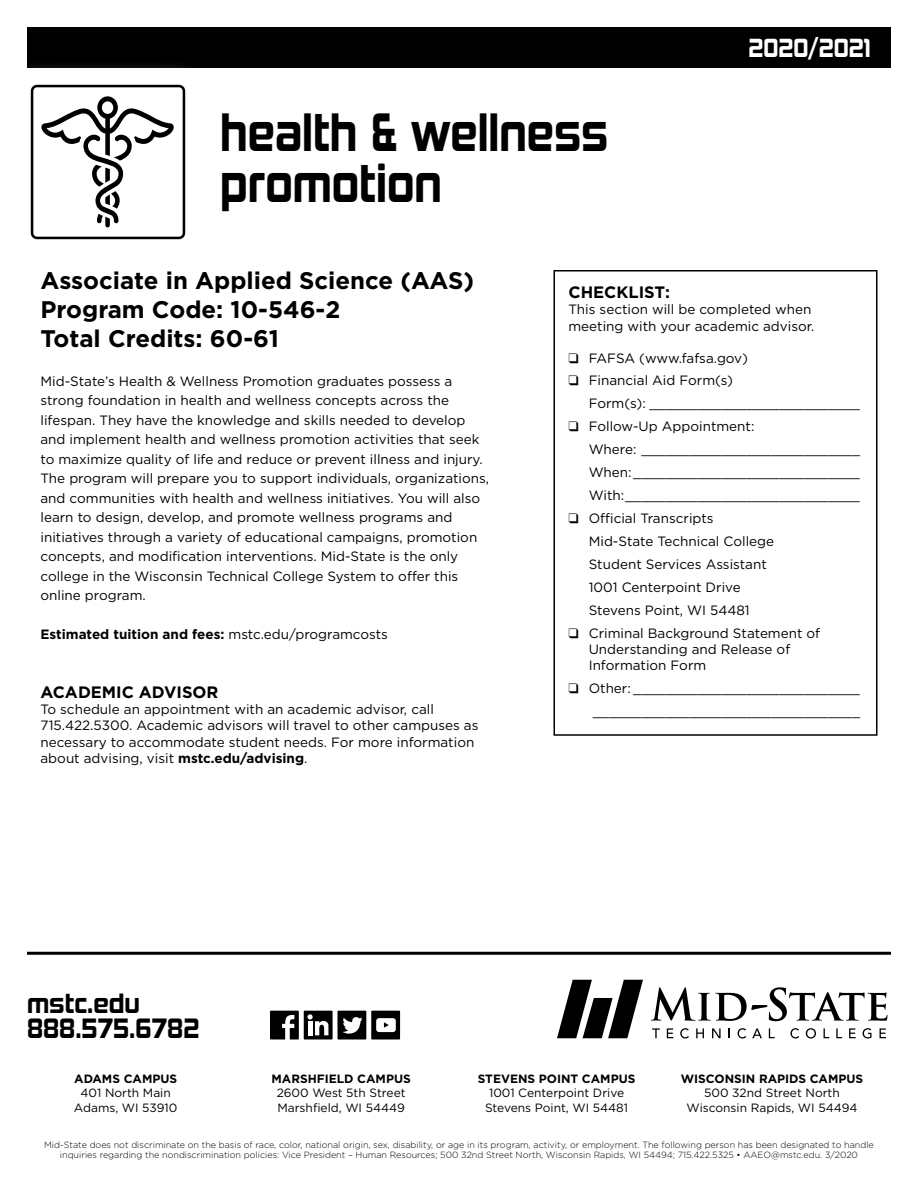
<style>
.page{position:relative;width:918px;height:1188px;background:#fff}
.page>*{position:absolute;margin:0;border:0;box-sizing:border-box;transform-origin:0 0}
.Program_Head_Name{font:700 49.5px "Kimberley Rg";color:#000;scale:.91 1}
.t1{font:700 25.65px/25.7px "Kimberley Rg";color:#000}
.Degree_Name{font:700 24px "Gotham";color:#000}
.t2{font:700 24px "Kimberley Rg";color:#fff}
.Copy_Head{font:700 16.5px "Gotham";color:#000}
.Program_Description{font:13.5px/19.5px "Gotham";color:#000}
.Checklist_Copy{font:13.5px/16.2px "Gotham";color:#000}
.Copy{font:13.5px/16.2px "Gotham";color:#000}
.Program_Description-2{font:700 13.5px "Gotham";color:#000}
.t3{font:12px "Gotham";color:#000}
.t4{font:700 12px "Gotham";color:#000}
.t5{font:300 9px/10.5px "Gotham";color:#000;text-align:center}
.s1{font-weight:400}
.s2{font-weight:700}
</style>
<div class="page">
<hr style="left:27px;top:952px;width:864px;height:3px;background:#000">
<div style="left:27px;top:27px;width:864px;height:41px;background:#000"></div>
<div style="left:554px;top:270px;width:324px;height:466px;border:2px solid #000"></div>
<svg style="left:270px;top:1011px;width:29px;height:29px"></svg>
<svg style="left:270px;top:1011px;width:29px;height:28px"></svg>
<div style="left:304px;top:1011px;width:29px;height:29px;background:#000"></div>
<svg style="left:307px;top:1014px;width:21px;height:21px"></svg>
<div style="left:338px;top:1011px;width:28px;height:29px;background:#000"></div>
<svg style="left:342px;top:1017px;width:20px;height:17px"></svg>
<div style="left:371px;top:1011px;width:29px;height:29px;background:#000"></div>
<div style="left:376px;top:1018px;width:20px;height:14px;background:#fff;border-radius:3px"></div>
<svg style="left:384px;top:1022px;width:5px;height:6px"></svg>
<svg style="left:557px;top:980px;width:86px;height:58px"></svg>
<svg style="left:651px;top:987px;width:236px;height:34px"></svg>
<svg style="left:652px;top:1028px;width:8px;height:10px"></svg>
<svg style="left:667px;top:1028px;width:6px;height:10px"></svg>
<svg style="left:680px;top:1028px;width:9px;height:11px"></svg>
<svg style="left:696px;top:1028px;width:8px;height:10px"></svg>
<svg style="left:712px;top:1028px;width:9px;height:10px"></svg>
<svg style="left:738px;top:1028px;width:8px;height:11px"></svg>
<svg style="left:752px;top:1028px;width:10px;height:10px"></svg>
<svg style="left:769px;top:1028px;width:6px;height:10px"></svg>
<svg style="left:790px;top:1028px;width:9px;height:11px"></svg>
<svg style="left:806px;top:1028px;width:10px;height:11px"></svg>
<svg style="left:824px;top:1028px;width:5px;height:10px"></svg>
<svg style="left:836px;top:1028px;width:6px;height:10px"></svg>
<svg style="left:849px;top:1028px;width:7px;height:10px"></svg>
<svg style="left:863px;top:1028px;width:9px;height:11px"></svg>
<svg style="left:880px;top:1028px;width:6px;height:10px"></svg>
<div style="left:6px;top:60px;width:204px;height:204px;background:#fff"></div>
<div style="left:31px;top:85px;width:154px;height:154px;border:3px solid #000;border-radius:5px"></div>
<svg style="left:41px;top:96px;width:133px;height:131px"></svg>
<p class="Program_Head_Name" style="left:220px;top:101px;width:428px">health &amp; wellness</p>
<p class="Program_Head_Name" style="left:220px;top:152px;width:245px">promotion</p>
<p class="t2" style="left:748px;top:33px;width:124px">2020/2021</p>
<p class="Degree_Name" style="left:40px;top:265px;width:435px">Associate in Applied Science (AAS)</p>
<p class="Degree_Name" style="left:40px;top:294px;width:301px">Program Code: 10-546-2</p>
<p class="Degree_Name" style="left:40px;top:322px;width:240px">Total Credits: 60-61</p>
<p class="Program_Description" style="left:40px;top:371px;width:450px">Mid-State’s Health &amp; Wellness Promotion graduates possess a strong foundation in health and wellness concepts across the lifespan. They have the knowledge and skills needed to develop and implement health and wellness promotion activities that seek to maximize quality of life and reduce or prevent illness and injury.<br>The program will prepare you to support individuals, organizations, and communities with health and wellness initiatives. You will also learn to design, develop, and promote wellness programs and initiatives through a variety of educational campaigns, promotion concepts, and modification interventions. Mid-State is the only college in the Wisconsin Technical College System to offer this online program.</p>
<p class="Program_Description-2" style="left:40px;top:626px;width:349px">Estimated tuition and fees: <span class="s1">mstc.edu/programcosts</span></p>
<p class="Copy_Head" style="left:40px;top:681px;width:180px">ACADEMIC ADVISOR</p>
<p class="Copy" style="left:40px;top:701px;width:440px">To schedule an appointment with an academic advisor, call 715.422.5300. Academic advisors will travel to other campuses as necessary to accommodate student needs. For more information about advising, visit <span class="s2">mstc.edu/advising</span>.</p>
<p class="Copy_Head" style="left:568px;top:281px;width:103px">CHECKLIST:</p>
<p class="Copy" style="left:568px;top:301px;width:247px">This section will be completed when meeting with your academic advisor.</p>
<p class="Checklist_Copy" style="left:568px;top:349px;width:181px">❑ FAFSA (www.fafsa.gov)</p>
<p class="Checklist_Copy" style="left:568px;top:372px;width:166px">❑ Financial Aid Form(s)</p>
<p class="Checklist_Copy" style="left:589px;top:395px;width:273px">Form(s): __________________________</p>
<p class="Checklist_Copy" style="left:568px;top:418px;width:187px">❑ Follow-Up Appointment:</p>
<p class="Checklist_Copy" style="left:589px;top:441px;width:273px">Where: ___________________________</p>
<p class="Checklist_Copy" style="left:589px;top:464px;width:273px">When:____________________________</p>
<p class="Checklist_Copy" style="left:589px;top:487px;width:273px">With:_____________________________</p>
<p class="Checklist_Copy" style="left:568px;top:510px;width:147px">❑ Official Transcripts</p>
<p class="Checklist_Copy" style="left:589px;top:533px;width:187px">Mid-State Technical College</p>
<p class="Checklist_Copy" style="left:589px;top:556px;width:180px">Student Services Assistant</p>
<p class="Checklist_Copy" style="left:589px;top:579px;width:153px">1001 Centerpoint Drive</p>
<p class="Checklist_Copy" style="left:589px;top:602px;width:163px">Stevens Point, WI 54481</p>
<p class="Checklist_Copy" style="left:589px;top:625px;width:233px;text-indent:-20px">❑ Criminal Background Statement of<br>Understanding and Release of<br>Information Form</p>
<p class="Checklist_Copy" style="left:568px;top:680px;width:293px">❑ Other: ____________________________</p>
<p class="Checklist_Copy" style="left:593px;top:703px;width:269px">_________________________________</p>
<p class="t1" style="left:27px;top:990px;width:174px">mstc.edu<br>888.575.6782</p>
<p class="t4" style="left:74px;top:1071px;width:104px">ADAMS CAMPUS</p>
<p class="t3" style="left:81px;top:1085px;width:92px">401 North Main</p>
<p class="t3" style="left:74px;top:1100px;width:105px">Adams, WI 53910</p>
<p class="t4" style="left:272px;top:1071px;width:141px">MARSHFIELD CAMPUS</p>
<p class="t3" style="left:277px;top:1085px;width:130px">2600 West 5th Street</p>
<p class="t3" style="left:277px;top:1100px;width:129px">Marshfield, WI 54449</p>
<p class="t4" style="left:478px;top:1071px;width:159px">STEVENS POINT CAMPUS</p>
<p class="t3" style="left:489px;top:1085px;width:137px">1001 Centerpoint Drive</p>
<p class="t3" style="left:485px;top:1100px;width:145px">Stevens Point, WI 54481</p>
<p class="t4" style="left:681px;top:1071px;width:184px">WISCONSIN RAPIDS CAMPUS</p>
<p class="t3" style="left:704px;top:1085px;width:137px">500 32nd Street North</p>
<p class="t3" style="left:687px;top:1100px;width:172px">Wisconsin Rapids, WI 54494</p>
<p class="t5" style="left:44px;top:1139px;width:831px">Mid-State does not discriminate on the basis of race, color, national origin, sex, disability, or age in its program, activity, or employment. The following person has been designated to handle inquiries regarding the nondiscrimination policies: Vice President – Human Resources; 500 32nd Street North, Wisconsin Rapids, WI 54494; 715.422.5325 • AAEO@mstc.edu. 3/2020</p>
</div>
